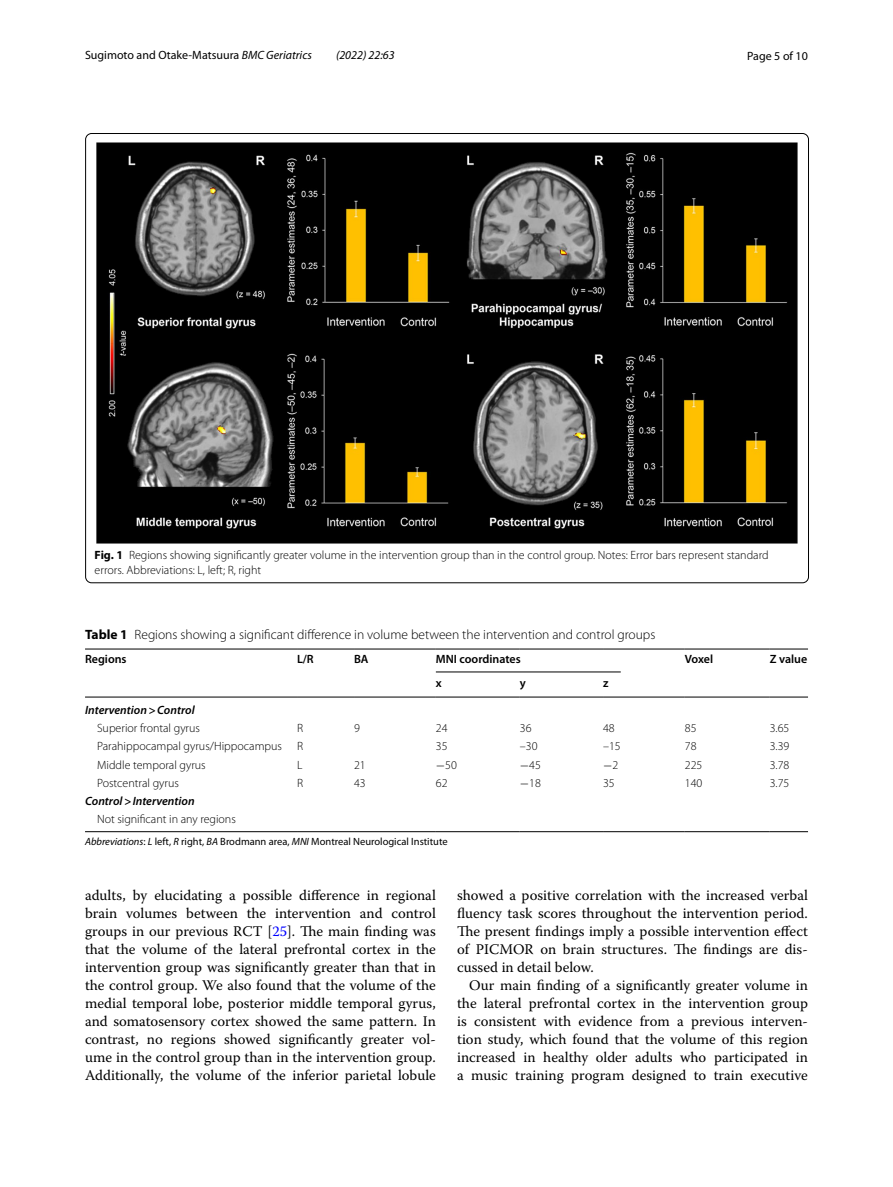
<style>
.page{position:relative;width:893px;height:1187px;background:#fff}
.page>*{position:absolute;margin:0;border:0;box-sizing:border-box;transform-origin:0 0}
.t1{font:14.7px/18px "Warnock Pro";color:#000;text-align:justify}
.t2{font:300 13.5px "Myriad Pro";color:#000}
.t3{font:300 12px/15px "Myriad Pro";color:#000}
.t4{font:12px "Myriad Pro";color:#000}
.t5{font:600 12px "Myriad Pro";color:#000}
.t6{font:italic 600 12px "Myriad Pro";color:#000}
.t7{font:italic 12px "Myriad Pro";color:#000}
.t8{font:12px "MTSY";color:#000}
.t9{font:10.5px "Myriad Pro";color:#000}
.s1{font-style:italic}
.s2{font-weight:700}
.s3{font-family:"MTSY";font-weight:400}
.s4{font-family:"Myriad Pro";font-weight:300}
.s5{color:#00f}
</style>
<div class="page">
<img style="left:97px;top:142px;width:700px;height:401px">
<hr style="left:85px;top:648px;width:212px;height:1px;background:#000">
<hr style="left:85px;top:696px;width:212px;height:1px;background:#000">
<hr style="left:297px;top:648px;width:57px;height:1px;background:#000">
<hr style="left:297px;top:696px;width:57px;height:1px;background:#000">
<hr style="left:354px;top:648px;width:82px;height:1px;background:#000">
<hr style="left:354px;top:696px;width:82px;height:1px;background:#000">
<hr style="left:436px;top:648px;width:84px;height:1px;background:#000">
<hr style="left:520px;top:648px;width:83px;height:1px;background:#000">
<hr style="left:603px;top:648px;width:82px;height:1px;background:#000">
<hr style="left:685px;top:648px;width:85px;height:1px;background:#000">
<hr style="left:685px;top:696px;width:85px;height:1px;background:#000">
<hr style="left:770px;top:648px;width:38px;height:1px;background:#000">
<hr style="left:770px;top:696px;width:38px;height:1px;background:#000">
<hr style="left:436px;top:696px;width:84px;height:1px;background:#000">
<hr style="left:520px;top:696px;width:83px;height:1px;background:#000">
<hr style="left:603px;top:696px;width:82px;height:1px;background:#000">
<hr style="left:85px;top:831px;width:212px;height:1px;background:#000">
<hr style="left:297px;top:831px;width:57px;height:1px;background:#000">
<hr style="left:354px;top:831px;width:82px;height:1px;background:#000">
<hr style="left:436px;top:831px;width:84px;height:1px;background:#000">
<hr style="left:520px;top:831px;width:83px;height:1px;background:#000">
<hr style="left:603px;top:831px;width:82px;height:1px;background:#000">
<hr style="left:685px;top:831px;width:85px;height:1px;background:#000">
<hr style="left:770px;top:831px;width:38px;height:1px;background:#000">
<hr style="left:436px;top:671px;width:185px;height:1px;background:#000">
<p class="t4" style="left:85px;top:48px;width:228px">Sugimoto and Otake‑Matsuura <span class="s1">BMC Geriatrics</span></p>
<p class="t7" style="left:336px;top:48px;width:60px">(2022) 22:63</p>
<p class="t4" style="left:747px;top:48px;width:62px">Page 5 of 10</p>
<p class="t3" style="left:95px;top:547px;width:675px"><span class="s2">Fig. 1</span> Regions showing significantly greater volume in the intervention group than in the control group. Notes: Error bars represent standard errors. Abbreviations: L, left; R, right</p>
<p class="t2" style="left:85px;top:627px;width:572px"><span class="s2">Table 1</span> Regions showing a significant difference in volume between the intervention and control groups</p>
<p class="t5" style="left:85px;top:651px;width:43px">Regions</p>
<p class="t5" style="left:297px;top:651px;width:18px">L/R</p>
<p class="t5" style="left:354px;top:651px;width:16px">BA</p>
<p class="t5" style="left:436px;top:651px;width:86px">MNI coordinates</p>
<p class="t5" style="left:685px;top:651px;width:30px">Voxel</p>
<p class="t5" style="left:770px;top:651px;width:39px">Z value</p>
<p class="t5" style="left:436px;top:675px;width:7px">x</p>
<p class="t5" style="left:520px;top:675px;width:7px">y</p>
<p class="t5" style="left:603px;top:675px;width:7px">z</p>
<p class="t6" style="left:85px;top:702px;width:111px">Intervention&gt;Control</p>
<p class="t3" style="left:97px;top:721px;width:104px">Superior frontal gyrus</p>
<p class="t3" style="left:297px;top:721px;width:8px">R</p>
<p class="t3" style="left:354px;top:721px;width:7px">9</p>
<p class="t3" style="left:436px;top:721px;width:13px">24</p>
<p class="t3" style="left:520px;top:721px;width:13px">36</p>
<p class="t3" style="left:603px;top:721px;width:13px">48</p>
<p class="t3" style="left:685px;top:721px;width:13px">85</p>
<p class="t3" style="left:770px;top:721px;width:21px">3.65</p>
<p class="t3" style="left:97px;top:739px;width:186px">Parahippocampal gyrus/Hippocampus</p>
<p class="t3" style="left:297px;top:739px;width:8px">R</p>
<p class="t3" style="left:436px;top:739px;width:13px">35</p>
<p class="t3" style="left:520px;top:739px;width:19px">–30</p>
<p class="t3" style="left:603px;top:739px;width:19px">–15</p>
<p class="t3" style="left:685px;top:739px;width:13px">78</p>
<p class="t3" style="left:770px;top:739px;width:21px">3.39</p>
<p class="t3" style="left:97px;top:757px;width:110px">Middle temporal gyrus</p>
<p class="t3" style="left:297px;top:757px;width:7px">L</p>
<p class="t3" style="left:354px;top:757px;width:13px">21</p>
<p class="t3" style="left:436px;top:757px;width:23px"><span class="s3">−</span>50</p>
<p class="t3" style="left:520px;top:757px;width:23px"><span class="s3">−</span>45</p>
<p class="t8" style="left:603px;top:757px;width:17px">−<span class="s4">2</span></p>
<p class="t3" style="left:685px;top:757px;width:19px">225</p>
<p class="t3" style="left:770px;top:757px;width:21px">3.78</p>
<p class="t3" style="left:97px;top:775px;width:83px">Postcentral gyrus</p>
<p class="t3" style="left:297px;top:775px;width:8px">R</p>
<p class="t3" style="left:354px;top:775px;width:13px">43</p>
<p class="t3" style="left:436px;top:775px;width:13px">62</p>
<p class="t3" style="left:520px;top:775px;width:23px"><span class="s3">−</span>18</p>
<p class="t3" style="left:603px;top:775px;width:13px">35</p>
<p class="t3" style="left:685px;top:775px;width:19px">140</p>
<p class="t3" style="left:770px;top:775px;width:21px">3.75</p>
<p class="t6" style="left:85px;top:793px;width:111px">Control&gt;Intervention</p>
<p class="t3" style="left:97px;top:811px;width:140px">Not significant in any regions</p>
<p class="t9" style="left:85px;top:835px;width:364px"><span class="s1">Abbreviations</span>: <span class="s1">L</span> left, <span class="s1">R</span> right, <span class="s1">BA</span> Brodmann area, <span class="s1">MNI</span> Montreal Neurological Institute</p>
<p class="t1" style="left:85px;top:885px;width:352px">adults, by elucidating a possible difference in regional brain volumes between the intervention and control groups in our previous RCT [<span class="s5">25</span>]. The main finding was that the volume of the lateral prefrontal cortex in the intervention group was significantly greater than that in the control group. We also found that the volume of the medial temporal lobe, posterior middle temporal gyrus, and somatosensory cortex showed the same pattern. In contrast, no regions showed significantly greater vol&shy;ume in the control group than in the intervention group.<br>Additionally, the volume of the inferior parietal lobule</p>
<p class="t1" style="left:457px;top:885px;width:352px">showed a positive correlation with the increased verbal fluency task scores throughout the intervention period.<br>The present findings imply a possible intervention effect of PICMOR on brain structures. The findings are dis&shy;cussed in detail below.</p>
<p class="t1" style="left:457px;top:975px;width:352px;text-indent:12px">Our main finding of a significantly greater volume in the lateral prefrontal cortex in the intervention group is consistent with evidence from a previous interven&shy;tion study, which found that the volume of this region increased in healthy older adults who participated in a music training program designed to train executive</p>
</div>
